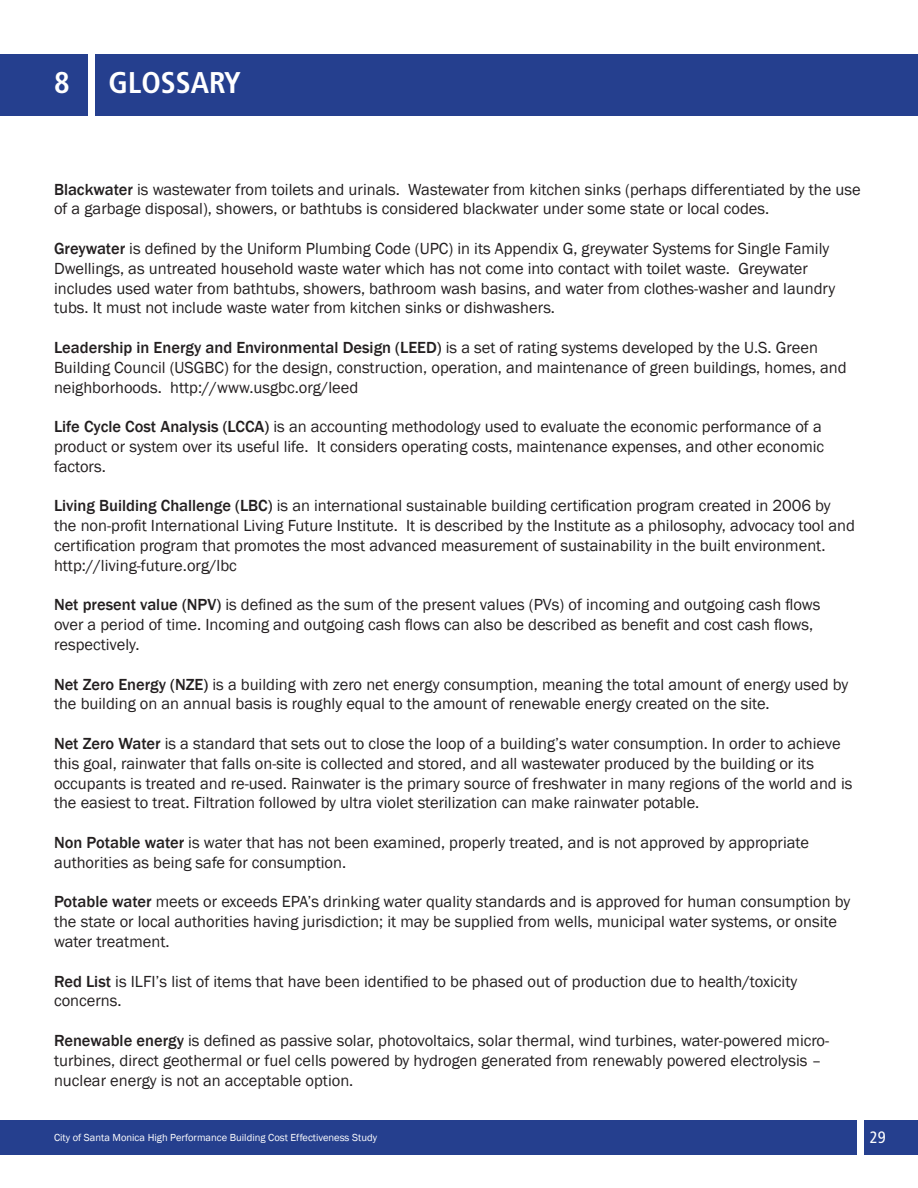
<style>
.page{position:relative;width:918px;height:1188px;background:#fff}
.page>*{position:absolute;margin:0;border:0;box-sizing:border-box;transform-origin:0 0}
.t1{font:700 condensed 30px "Frutiger LT Std";color:#fff}
.t2{font:16.5px/19.8px "Franklin Gothic";color:#231f20}
.t3{font:condensed 16.5px "Frutiger LT Std";color:#fff}
.t4{font:10.5px "Franklin Gothic";color:#fff}
.s1{font-weight:500}
</style>
<div class="page">
<div style="left:0;top:1120px;width:918px;height:34px;background:#253f8e"></div>
<div style="left:858px;top:1092px;width:6px;height:84px;background:#fff"></div>
<div style="left:0;top:54px;width:918px;height:61px;background:#253f8e"></div>
<div style="left:89px;top:44px;width:6px;height:85px;background:#fff"></div>
<h1 class="t1" style="left:54px;top:65px;width:17px">8</h1>
<h1 class="t1" style="left:109px;top:65px;width:134px">GLOSSARY</h1>
<p class="t2" style="left:54px;top:180px;width:808px"><span class="s1">Blackwater</span> is wastewater from toilets and urinals. Wastewater from kitchen sinks (perhaps differentiated by the use of a garbage disposal), showers, or bathtubs is considered blackwater under some state or local codes.</p>
<p class="t2" style="left:54px;top:239px;width:783px"><span class="s1">Greywater</span> is defined by the Uniform Plumbing Code (UPC) in its Appendix G, greywater Systems for Single Family Dwellings, as untreated household waste water which has not come into contact with toilet waste. Greywater includes used water from bathtubs, showers, bathroom wash basins, and water from clothes-washer and laundry tubs. It must not include waste water from kitchen sinks or dishwashers.</p>
<p class="t2" style="left:54px;top:338px;width:794px"><span class="s1">Leadership in Energy and Environmental Design (LEED)</span> is a set of rating systems developed by the U.S. Green<br>Building Council (USGBC) for the design, construction, operation, and maintenance of green buildings, homes, and neighborhoods. http://www.usgbc.org/leed</p>
<p class="t2" style="left:54px;top:417px;width:772px"><span class="s1">Life Cycle Cost Analysis (LCCA)</span> is an accounting methodology used to evaluate the economic performance of a product or system over its useful life. It considers operating costs, maintenance expenses, and other economic factors.</p>
<p class="t2" style="left:54px;top:496px;width:803px"><span class="s1">Living Building Challenge (LBC)</span> is an international sustainable building certification program created in 2006 by the non-profit International Living Future Institute. It is described by the Institute as a philosophy, advocacy tool and certification program that promotes the most advanced measurement of sustainability in the built environment. http://living-future.org/lbc</p>
<p class="t2" style="left:54px;top:595px;width:768px"><span class="s1">Net present value (NPV)</span> is defined as the sum of the present values (PVs) of incoming and outgoing cash flows over a period of time. Incoming and outgoing cash flows can also be described as benefit and cost cash flows, respectively.</p>
<p class="t2" style="left:54px;top:675px;width:796px"><span class="s1">Net Zero Energy (NZE)</span> is a building with zero net energy consumption, meaning the total amount of energy used by the building on an annual basis is roughly equal to the amount of renewable energy created on the site.</p>
<p class="t2" style="left:54px;top:734px;width:800px"><span class="s1">Net Zero Water</span> is a standard that sets out to close the loop of a building’s water consumption. In order to achieve this goal, rainwater that falls on-site is collected and stored, and all wastewater produced by the building or its occupants is treated and re-used. Rainwater is the primary source of freshwater in many regions of the world and is the easiest to treat. Filtration followed by ultra violet sterilization can make rainwater potable.</p>
<p class="t2" style="left:54px;top:833px;width:756px"><span class="s1">Non Potable water</span> is water that has not been examined, properly treated, and is not approved by appropriate authorities as being safe for consumption.</p>
<p class="t2" style="left:54px;top:892px;width:798px"><span class="s1">Potable water</span> meets or exceeds EPA’s drinking water quality standards and is approved for human consumption by the state or local authorities having jurisdiction; it may be supplied from wells, municipal water systems, or onsite water treatment.</p>
<p class="t2" style="left:54px;top:972px;width:745px"><span class="s1">Red List</span> is ILFI’s list of items that have been identified to be phased out of production due to health/toxicity concerns.</p>
<p class="t2" style="left:54px;top:1031px;width:777px"><span class="s1">Renewable energy</span> is defined as passive solar, photovoltaics, solar thermal, wind turbines, water-powered micro&shy;turbines, direct geothermal or fuel cells powered by hydrogen generated from renewably powered electrolysis – nuclear energy is not an acceptable option.</p>
<p class="t4" style="left:54px;top:1131px;width:325px">City of Santa Monica High Performance Building Cost Effectiveness Study</p>
<p class="t3" style="left:870px;top:1128px;width:17px">29</p>
</div>
